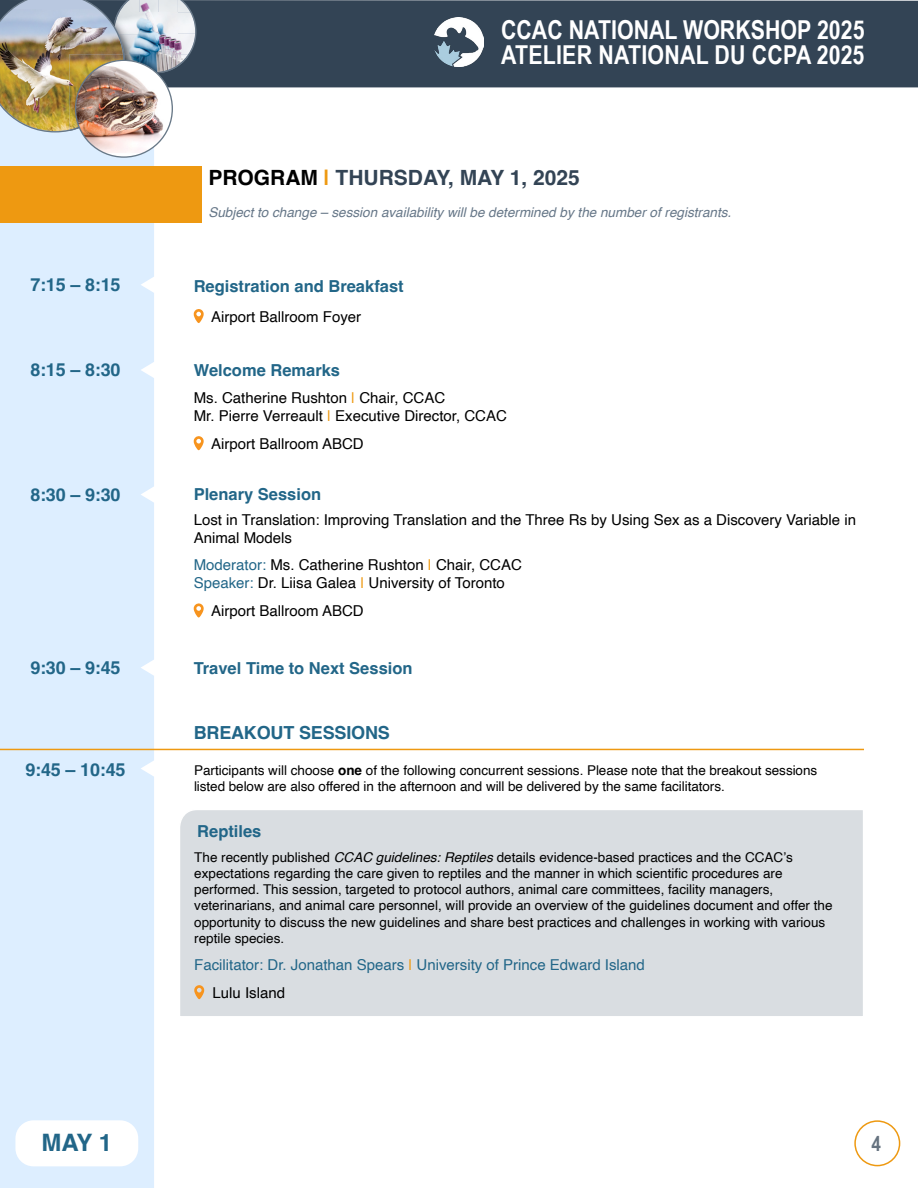
<style>
.page{position:relative;width:918px;height:1188px;background:#fff}
.page>*{position:absolute;margin:0;border:0;box-sizing:border-box;transform-origin:0 0}
.t1{font:700 26.1px/24.2px "Arial Narrow";color:#fff}
.t2{font:700 24px "Helvetica";color:#268}
.t3{font:700 21px "Helvetica";color:#345}
.t4{font:700 21px "Arial Narrow";color:#667380}
.Times{font:700 18px "Helvetica";letter-spacing:-.01em;color:#268}
.Parallel_session{font:700 16.5px "Helvetica";color:#268}
.Speakers{font:15px/18px "Helvetica";color:#000}
.description_time{font:15px/18px "Helvetica";color:#000}
.Speakers-2{font:15px "Helvetica";color:#268}
.Parallel_session-2{font:15px "Helvetica";color:#000}
.item_description{font:13.5px/16.2px "Helvetica";color:#000}
.item_description-2{font:italic 13.5px "Helvetica";color:#678}
.s1{color:#000}
.s2{color:#e91}
.s3{color:#268}
.s4{font-weight:700}
.s5{font-style:italic}
</style>
<div class="page">
<div style="left:197px;top:0;width:721px;height:87px;background:#345"></div>
<img style="left:435px;top:17px;width:48px;height:50px">
<div style="left:0;top:158px;width:154px;height:1030px;background:#def"></div>
<img style="left:0;top:0;width:197px;height:158px">
<div style="left:854px;top:1120px;width:46px;height:46px;border:2px solid #e91;border-radius:50%"></div>
<div style="left:15px;top:1120px;width:123px;height:46px;background:#fff;border-radius:18px"></div>
<svg style="left:194px;top:309px;width:10px;height:14px"></svg>
<div style="left:0;top:167px;width:201px;height:56px;background:#e91"></div>
<svg style="left:141px;top:275px;width:13px;height:20px"></svg>
<svg style="left:141px;top:360px;width:13px;height:20px"></svg>
<svg style="left:194px;top:436px;width:10px;height:14px"></svg>
<svg style="left:194px;top:603px;width:10px;height:15px"></svg>
<svg style="left:141px;top:485px;width:13px;height:19px"></svg>
<svg style="left:141px;top:658px;width:13px;height:20px"></svg>
<div style="left:179px;top:750px;width:679px;height:83px;border:2px solid #fff"></div>
<hr style="left:0;top:749px;width:864px;height:1px;background:#e91">
<svg style="left:141px;top:759px;width:13px;height:19px"></svg>
<div style="left:179px;top:808px;width:684px;height:208px;background:#d9dde1"></div>
<h1 class="t1" style="left:501px;top:17px;width:365px">CCAC NATIONAL WORKSHOP 2025<br>ATELIER NATIONAL DU CCPA 2025</h1>
<p class="t3" style="left:208px;top:165px;width:373px"><span class="s1">PROGRAM</span> <span class="s2">|</span> THURSDAY, MAY 1, 2025</p>
<p class="Times" style="left:30px;top:273px;width:92px">7:15 – 8:15</p>
<p class="item_description-2" style="left:208px;top:202px;width:524px">Subject to change – session availability will be determined by the number of registrants.</p>
<p class="Parallel_session" style="left:194px;top:276px;width:211px">Registration and Breakfast</p>
<p class="Parallel_session-2" style="left:211px;top:305px;width:152px">Airport Ballroom Foyer</p>
<p class="Times" style="left:30px;top:359px;width:92px">8:15 – 8:30</p>
<p class="Parallel_session" style="left:194px;top:360px;width:148px">Welcome Remarks</p>
<p class="Speakers" style="left:194px;top:389px;width:315px">Ms. Catherine Rushton <span class="s2">|</span> Chair, CCAC<br>Mr. Pierre Verreault <span class="s2">|</span> Executive Director, CCAC</p>
<p class="Speakers" style="left:211px;top:435px;width:154px">Airport Ballroom ABCD</p>
<p class="Parallel_session" style="left:194px;top:484px;width:129px">Plenary Session</p>
<p class="description_time" style="left:194px;top:511px;width:664px">Lost in Translation: Improving Translation and the Three Rs by Using Sex as a Discovery Variable in<br>Animal Models</p>
<p class="Speakers" style="left:194px;top:556px;width:330px"><span class="s3">Moderator:</span> Ms. Catherine Rushton <span class="s2">|</span> Chair, CCAC<br><span class="s3">Speaker:</span> Dr. Liisa Galea <span class="s2">|</span> University of Toronto</p>
<p class="Speakers" style="left:211px;top:602px;width:154px">Airport Ballroom ABCD</p>
<p class="Times" style="left:30px;top:484px;width:92px">8:30 – 9:30</p>
<p class="Times" style="left:30px;top:657px;width:92px">9:30 – 9:45</p>
<p class="Times" style="left:25px;top:759px;width:102px">9:45 – 10:45</p>
<p class="Parallel_session" style="left:194px;top:658px;width:220px">Travel Time to Next Session</p>
<p class="Times" style="left:194px;top:721px;width:198px">BREAKOUT SESSIONS</p>
<p class="item_description" style="left:194px;top:763px;width:625px">Participants will choose <span class="s4">one</span> of the following concurrent sessions. Please note that the breakout sessions listed below are also offered in the afternoon and will be delivered by the same facilitators.</p>
<p class="Parallel_session" style="left:197px;top:821px;width:66px">Reptiles</p>
<p class="item_description" style="left:194px;top:849px;width:640px">The recently published <span class="s5">CCAC guidelines: Reptiles</span> details evidence-based practices and the CCAC’s expectations regarding the care given to reptiles and the manner in which scientific procedures are performed. This session, targeted to protocol authors, animal care committees, facility managers, veterinarians, and animal care personnel, will provide an overview of the guidelines document and offer the opportunity to discuss the new guidelines and share best practices and challenges in working with various reptile species.</p>
<p class="Speakers-2" style="left:194px;top:953px;width:452px">Facilitator: Dr. Jonathan Spears <span class="s2">|</span> University of Prince Edward Island</p>
<p class="Speakers" style="left:213px;top:984px;width:74px">Lulu Island</p>
<h2 class="t2" style="left:41px;top:1128px;width:72px">MAY 1</h2>
<h3 class="t4" style="left:872px;top:1128px;width:11px">4</h3>
</div>
